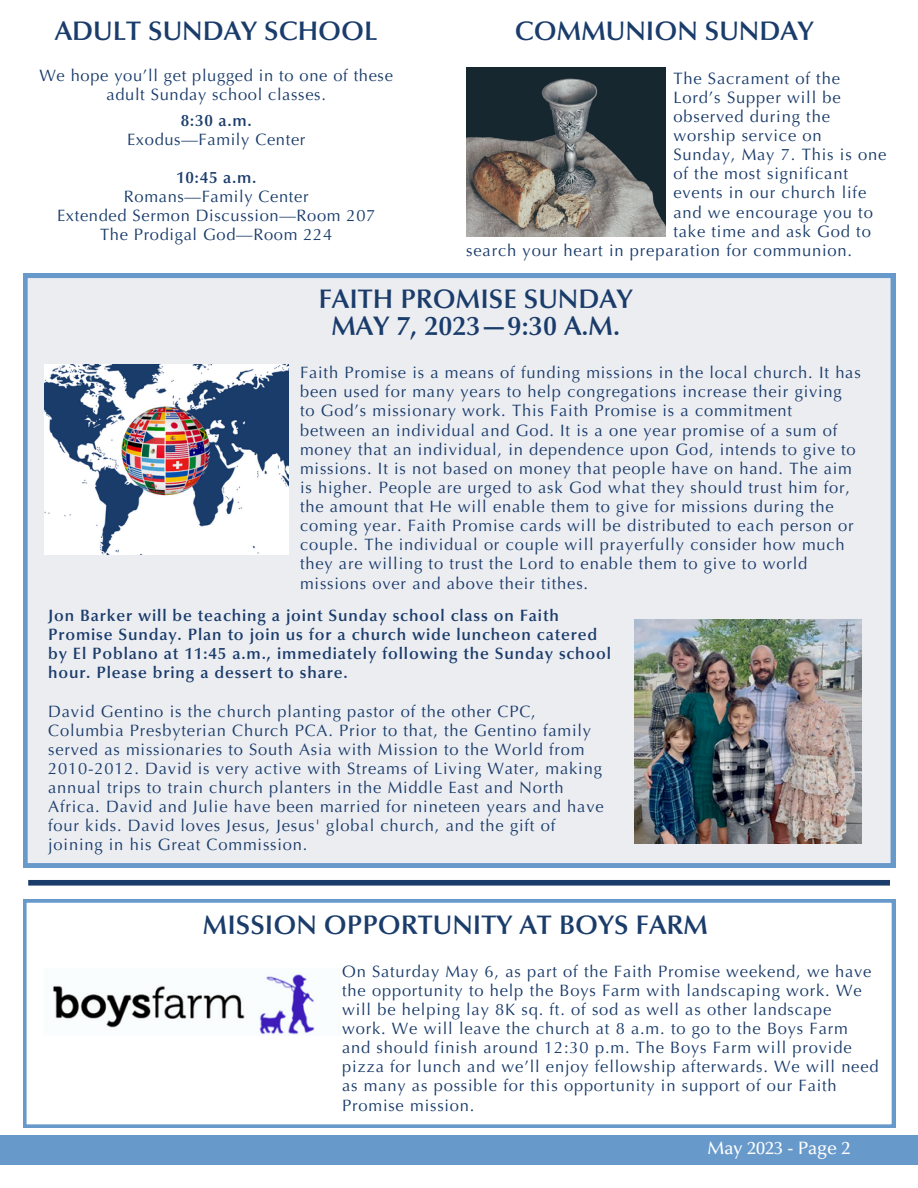
<style>
.page{position:relative;width:918px;height:1188px;background:#fff}
.page>*{position:absolute;margin:0;border:0;box-sizing:border-box;transform-origin:0 0}
.t1{font:600 27px "Optima LT Pro";color:#1a3c6b}
.t2{font:500 18px "Optima LT Pro";color:#fff}
.t3{font:16.5px/19.2px "Optima LT Pro";letter-spacing:.05em;color:#1a3c6b}
.t4{font:600 16.5px/19.2px "Optima LT Pro";letter-spacing:.05em;color:#1a3c6b}
</style>
<div class="page">
<div style="left:0;top:1136px;width:918px;height:29px;background:#6899cb"></div>
<div style="left:23px;top:274px;width:872px;height:594px;background:#ecedf1"></div>
<div style="left:28px;top:880px;width:862px;height:6px;background:#1a3c6b"></div>
<img style="left:466px;top:68px;width:199px;height:169px">
<svg style="left:23px;top:899px;width:872px;height:229px"></svg>
<img style="left:635px;top:620px;width:227px;height:223px">
<img style="left:44px;top:365px;width:244px;height:190px">
<img style="left:44px;top:968px;width:305px;height:68px">
<p class="t1" style="left:55px;top:21px;width:325px">ADULT SUNDAY SCHOOL</p>
<p class="t3" style="left:39px;top:68px;width:355px;text-align:center">We hope you’ll get plugged in to one of these adult Sunday school classes.</p>
<p class="t4" style="left:181px;top:112px;width:72px">8:30 a.m.</p>
<p class="t3" style="left:127px;top:131px;width:180px">Exodus—Family Center</p>
<p class="t4" style="left:176px;top:170px;width:82px">10:45 a.m.</p>
<p class="t3" style="left:124px;top:189px;width:186px">Romans—Family Center</p>
<p class="t3" style="left:57px;top:208px;width:320px">Extended Sermon Discussion—Room 207</p>
<p class="t3" style="left:100px;top:227px;width:234px">The Prodigal God—Room 224</p>
<p class="t1" style="left:515px;top:21px;width:300px">COMMUNION SUNDAY</p>
<p class="t3" style="left:673px;top:70px;width:215px">The Sacrament of the<br>Lord’s Supper will be observed during the worship service on<br>Sunday, May 7. This is one of the most significant events in our church life and we encourage you to take time and ask God to</p>
<p class="t3" style="left:466px;top:242px;width:387px">search your heart in preparation for communion.</p>
<p class="t1" style="left:318px;top:288px;width:316px">FAITH PROMISE SUNDAY</p>
<p class="t1" style="left:331px;top:315px;width:290px">MAY 7, 2023—9:30 A.M.</p>
<p class="t3" style="left:300px;top:365px;width:562px">Faith Promise is a means of funding missions in the local church. It has been used for many years to help congregations increase their giving<br>to God’s missionary work. This Faith Promise is a commitment between an individual and God. It is a one year promise of a sum of money that an individual, in dependence upon God, intends to give to missions. It is not based on money that people have on hand. The aim is higher. People are urged to ask God what they should trust him for, the amount that He will enable them to give for missions during the coming year. Faith Promise cards will be distributed to each person or couple. The individual or couple will prayerfully consider how much they are willing to trust the Lord to enable them to give to world missions over and above their tithes.</p>
<p class="t4" style="left:48px;top:608px;width:564px">Jon Barker will be teaching a joint Sunday school class on Faith Promise Sunday. Plan to join us for a church wide luncheon catered by El Poblano at 11:45 a.m., immediately following the Sunday school hour. Please bring a dessert to share.</p>
<p class="t3" style="left:48px;top:703px;width:557px">David Gentino is the church planting pastor of the other CPC, Columbia Presbyterian Church PCA. Prior to that, the Gentino family served as missionaries to South Asia with Mission to the World from 2010-2012. David is very active with Streams of Living Water, making annual trips to train church planters in the Middle East and North Africa. David and Julie have been married for nineteen years and have four kids. David loves Jesus, Jesus' global church, and the gift of joining in his Great Commission.</p>
<p class="t1" style="left:203px;top:914px;width:507px">MISSION OPPORTUNITY AT BOYS FARM</p>
<p class="t3" style="left:342px;top:963px;width:538px">On Saturday May 6, as part of the Faith Promise weekend, we have the opportunity to help the Boys Farm with landscaping work. We will be helping lay 8K sq. ft. of sod as well as other landscape work. We will leave the church at 8 a.m. to go to the Boys Farm and should finish around 12:30 p.m. The Boys Farm will provide pizza for lunch and we’ll enjoy fellowship afterwards. We will need as many as possible for this opportunity in support of our Faith Promise mission.</p>
<p class="t2" style="left:708px;top:1140px;width:145px">May 2023 - Page 2</p>
</div>
